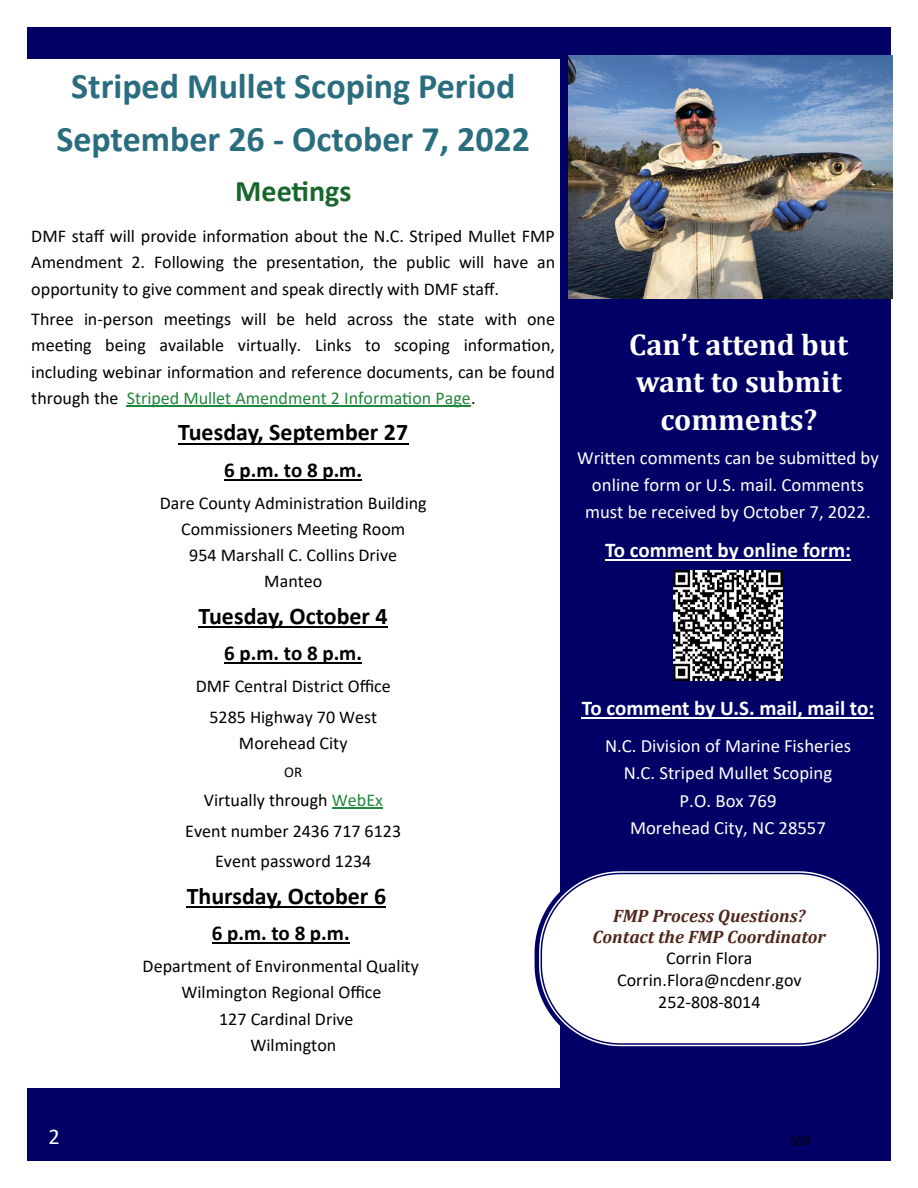
<style>
.page{position:relative;width:918px;height:1188px;background:#fff}
.page>*{position:absolute;margin:0;border:0;box-sizing:border-box;transform-origin:0 0}
.t1{font:700 36px/52.3px "Calibri";color:#2a6d7e;text-align:center}
.t2{font:700 30.15px "Cambria";color:#fff}
.t3{font:700 30px/37.7px "Cambria";color:#fff;text-align:center}
.t4{font:700 30px "Calibri";color:#18662b}
.t5{font:700 24px "Calibri";color:#000}
.t6{font:22.5px "Calibri";color:#fff}
.t7{font:700 21px "Calibri";color:#fff}
.t8{font:700 21px "Calibri";color:#000}
.t9{font:18.75px/27.3px "Calibri";color:#fff;text-align:center}
.t10{font:18px/26.2px "Calibri";color:#000;text-align:justify}
.t11{font:italic 700 18px "Cambria";color:#4f271c}
.t12{font:15px "Calibri";color:#000}
.t13{font:12px "Arial";color:#000}
.s1{color:#21873a}
</style>
<div class="page">
<div style="left:27px;top:27px;width:864px;height:1134px;background:#006"></div>
<div style="left:27px;top:59px;width:533px;height:1028px;background:#fff"></div>
<hr style="left:127px;top:406px;width:344px;height:1px;background:#21873a">
<hr style="left:178px;top:443px;width:230px;height:1px;background:#000">
<hr style="left:224px;top:479px;width:138px;height:2px;background:#000">
<hr style="left:199px;top:626px;width:189px;height:2px;background:#000">
<hr style="left:224px;top:663px;width:138px;height:1px;background:#000">
<hr style="left:332px;top:808px;width:51px;height:1px;background:#21873a">
<hr style="left:187px;top:906px;width:199px;height:2px;background:#000">
<hr style="left:212px;top:943px;width:138px;height:1px;background:#000">
<hr style="left:605px;top:559px;width:246px;height:2px;background:#fff">
<hr style="left:582px;top:717px;width:292px;height:2px;background:#fff">
<img style="left:569px;top:56px;width:324px;height:242px">
<img style="left:673px;top:571px;width:110px;height:110px">
<svg style="left:535px;top:871px;width:345px;height:176px;background:#e8e8f1"></svg>
<p class="t1" style="left:56px;top:63px;width:475px">Striped Mullet Scoping Period<br>September 26 - October 7, 2022</p>
<p class="t4" style="left:235px;top:179px;width:118px">Meetings</p>
<p class="t10" style="left:31px;top:225px;width:525px">DMF staff will provide information about the N.C. Striped Mullet FMP Amendment 2. Following the presentation, the public will have an opportunity to give comment and speak directly with DMF staff.</p>
<p class="t10" style="left:31px;top:308px;width:525px">Three in-person meetings will be held across the state with one meeting being available virtually. Links to scoping information, including webinar information and reference documents, can be found through the <span class="s1">Striped Mullet Amendment 2 Information Page</span>.</p>
<p class="t5" style="left:178px;top:422px;width:231px">Tuesday, September 27</p>
<p class="t8" style="left:224px;top:461px;width:139px">6 p.m. to 8 p.m.</p>
<p class="t10" style="left:160px;top:491px;width:269px;text-align:center">Dare County Administration Building<br>Commissioners Meeting Room<br>954 Marshall C. Collins Drive<br>Manteo</p>
<p class="t5" style="left:199px;top:606px;width:191px">Tuesday, October 4</p>
<p class="t8" style="left:224px;top:645px;width:139px">6 p.m. to 8 p.m.</p>
<p class="t10" style="left:196px;top:675px;width:197px">DMF Central District Office</p>
<p class="t10" style="left:209px;top:705px;width:169px;text-align:center">5285 Highway 70 West<br>Morehead City</p>
<p class="t12" style="left:284px;top:765px;width:20px">OR</p>
<p class="t10" style="left:204px;top:788px;width:181px">Virtually through <span class="s1">WebEx</span></p>
<p class="t10" style="left:185px;top:819px;width:217px">Event number 2436 717 6123</p>
<p class="t10" style="left:215px;top:850px;width:158px">Event password 1234</p>
<p class="t5" style="left:187px;top:886px;width:201px">Thursday, October 6</p>
<p class="t8" style="left:212px;top:925px;width:139px">6 p.m. to 8 p.m.</p>
<p class="t10" style="left:143px;top:955px;width:278px">Department of Environmental Quality</p>
<p class="t10" style="left:181px;top:981px;width:201px">Wilmington Regional Office</p>
<p class="t10" style="left:219px;top:1007px;width:136px">127 Cardinal Drive</p>
<p class="t10" style="left:250px;top:1033px;width:87px">Wilmington</p>
<h2 class="t2" style="left:629px;top:326px;width:220px">Can’t attend but</h2>
<h2 class="t3" style="left:636px;top:363px;width:208px">want to submit comments?</h2>
<p class="t9" style="left:577px;top:445px;width:304px">Written comments can be submitted by online form or U.S. mail. Comments must be received by October 7, 2022.</p>
<p class="t7" style="left:605px;top:541px;width:247px">To comment by online form:</p>
<p class="t7" style="left:582px;top:699px;width:294px">To comment by U.S. mail, mail to:</p>
<p class="t9" style="left:605px;top:734px;width:247px">N.C. Division of Marine Fisheries<br>N.C. Striped Mullet Scoping<br>P.O. Box 769<br>Morehead City, NC 28557</p>
<p class="t11" style="left:613px;top:905px;width:194px">FMP Process Questions?</p>
<p class="t11" style="left:593px;top:926px;width:235px">Contact the FMP Coordinator</p>
<p class="t10" style="left:666px;top:947px;width:88px">Corrin Flora</p>
<p class="t10" style="left:617px;top:969px;width:186px">Corrin.Flora@ncdenr.gov</p>
<p class="t10" style="left:658px;top:991px;width:104px">252-808-8014</p>
<p class="t6" style="left:49px;top:1127px;width:13px">2</p>
<p class="t13" style="left:790px;top:1132px;width:22px">369</p>
</div>
